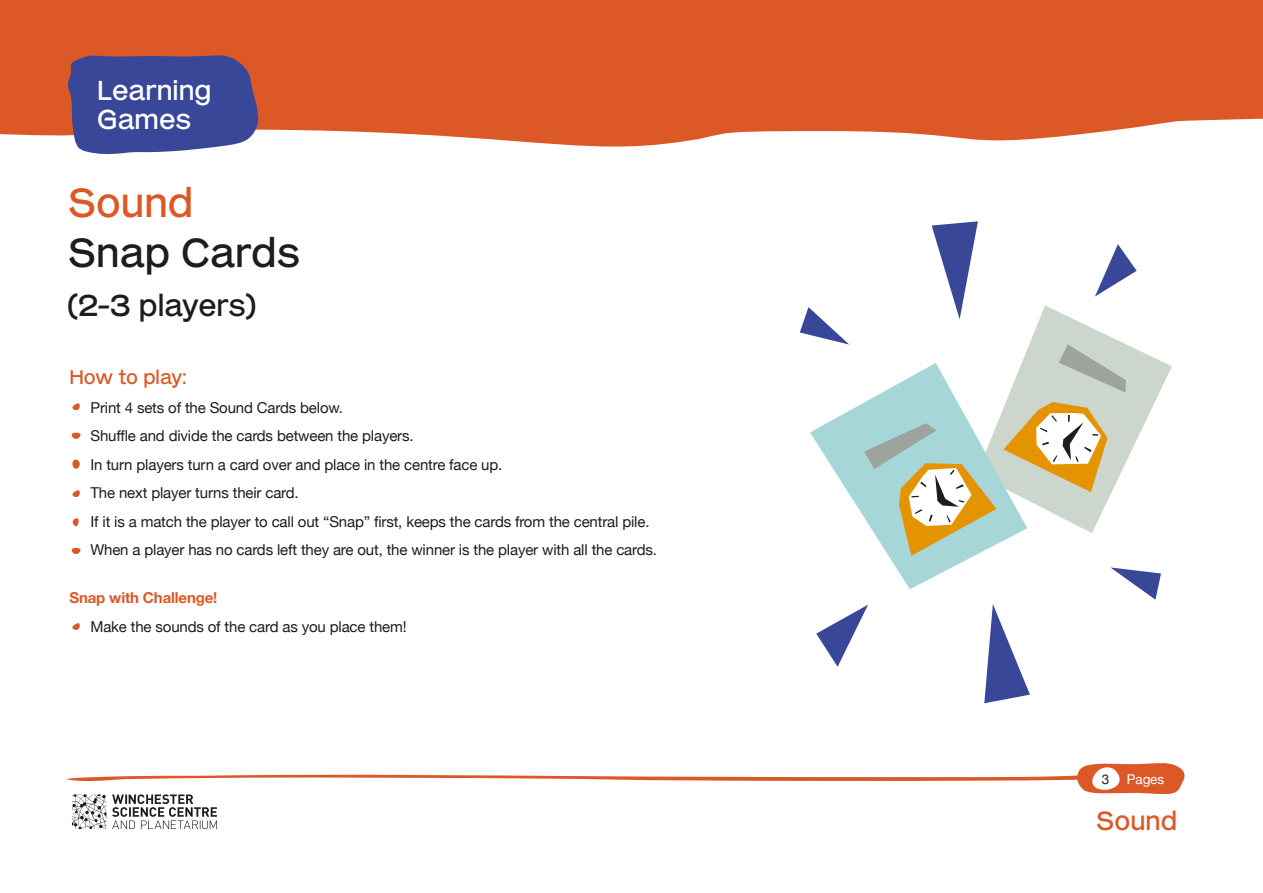
<style>
.page{position:relative;width:1263px;height:893px;background:#fff}
.page>*{position:absolute;margin:0;border:0;box-sizing:border-box;transform-origin:0 0}
.t1{font:40.5px "Mars Standard";color:#1d1d1b}
.t2{font:40.5px "Mars Standard";color:#dc5927}
.t3{font:30px "Mars Standard";letter-spacing:-.01em;color:#1d1d1b}
.t4{font:27.3px/29.5px "Mars Standard";color:#fff}
.t5{font:26.1px "Mars Standard";color:#dc5927}
.t6{font:19.5px "Mars Standard";letter-spacing:-.005em;color:#dc5927}
.t7{font:15px/28.5px "Helvetica Neue";letter-spacing:-.01em;color:#1d1d1b}
.t8{font:700 15px "Helvetica Neue";letter-spacing:-.01em;color:#dc5927}
.t9{font:13.5px "Helvetica Neue";letter-spacing:-.01em;color:#fff}
.t10{font:13.5px "Helvetica Neue";color:#1d1d1b}
</style>
<div class="page">
<svg style="left:0;top:0;width:1263px;height:147px;background:#de6638"></svg>
<svg style="left:68px;top:55px;width:191px;height:100px;background:#4e5497"></svg>
<svg style="left:67px;top:763px;width:1118px;height:66px"></svg>
<svg style="left:800px;top:307px;width:49px;height:38px"></svg>
<svg style="left:1110px;top:567px;width:51px;height:33px"></svg>
<svg style="left:984px;top:604px;width:46px;height:99px"></svg>
<svg style="left:816px;top:605px;width:52px;height:62px"></svg>
<svg style="left:810px;top:402px;width:164px;height:187px"></svg>
<svg style="left:72px;top:403px;width:8px;height:8px"></svg>
<svg style="left:72px;top:490px;width:8px;height:7px"></svg>
<svg style="left:72px;top:459px;width:8px;height:10px"></svg>
<svg style="left:71px;top:432px;width:10px;height:7px"></svg>
<svg style="left:72px;top:518px;width:7px;height:9px"></svg>
<svg style="left:72px;top:623px;width:8px;height:7px"></svg>
<svg style="left:71px;top:547px;width:10px;height:7px"></svg>
<svg style="left:864px;top:221px;width:308px;height:335px"></svg>
<h3 class="t4" style="left:97px;top:76px;width:116px">Learning<br>Games</h3>
<h1 class="t2" style="left:67px;top:176px;width:127px">Sound</h1>
<h1 class="t1" style="left:67px;top:225px;width:235px">Snap Cards</h1>
<h2 class="t3" style="left:67px;top:286px;width:190px">(2-3 players)</h2>
<h3 class="t6" style="left:69px;top:364px;width:119px">How to play:</h3>
<p class="t7" style="left:90px;top:394px;width:568px">Print 4 sets of the Sound Cards below.<br>Shuffle and divide the cards between the players.<br>In turn players turn a card over and place in the centre face up.<br>The next player turns their card.<br>If it is a match the player to call out “Snap” first, keeps the cards from the central pile.<br>When a player has no cards left they are out, the winner is the player with all the cards.</p>
<p class="t8" style="left:69px;top:586px;width:149px">Snap with Challenge!</p>
<p class="t7" style="left:90px;top:613px;width:318px">Make the sounds of the card as you place them!</p>
<p class="t10" style="left:1102px;top:769px;width:9px">3</p>
<p class="t9" style="left:1127px;top:769px;width:39px">Pages</p>
<h3 class="t5" style="left:1096px;top:804px;width:83px">Sound</h3>
</div>
